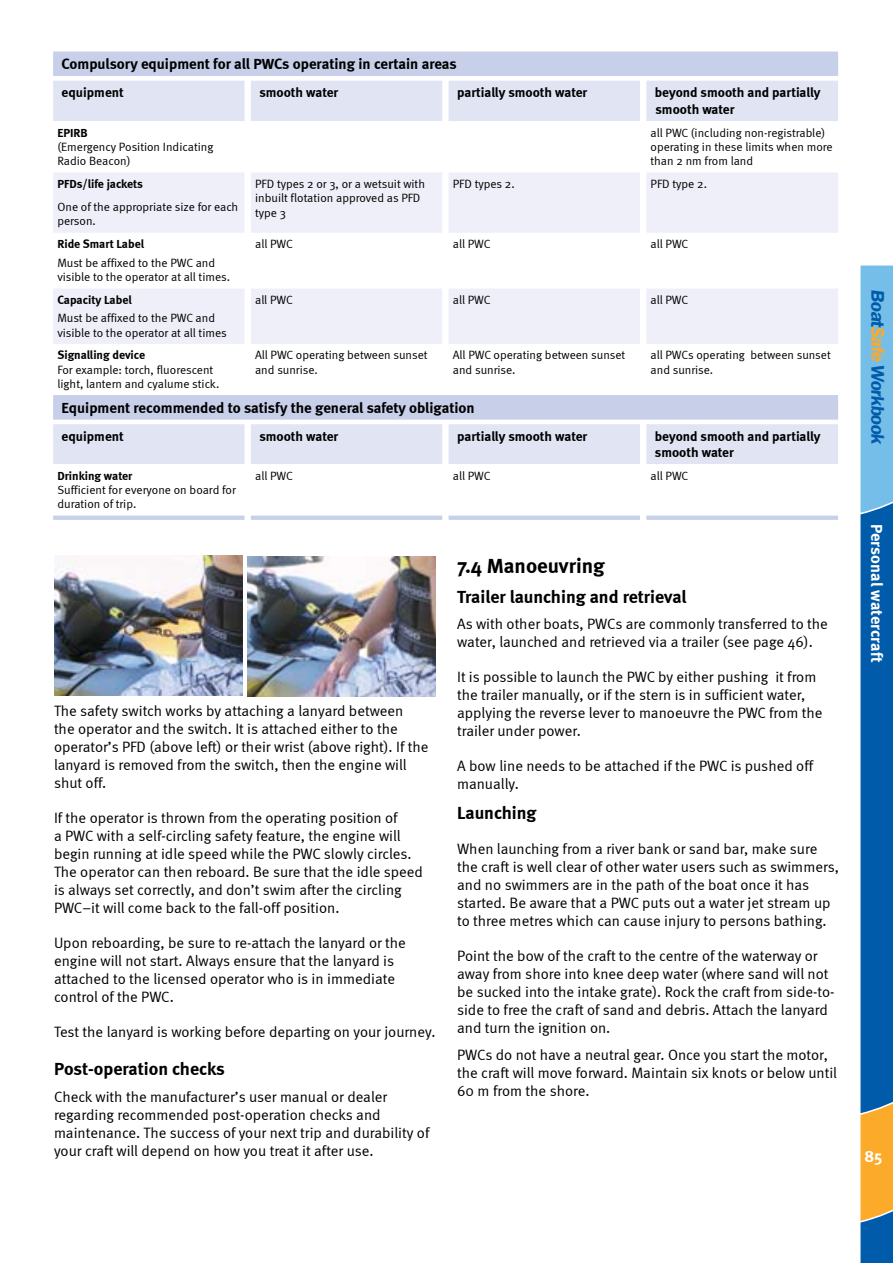
<style>
.page{position:relative;width:893px;height:1263px;background:#fff}
.page>*{position:absolute;margin:0;border:0;box-sizing:border-box;transform-origin:0 0}
.t1{font:700 21px "Meta";color:#000}
.t2{font:600 18.75px "Franklin Gothic";color:#005cab;scale:1.04 1}
.t3{font:700 18px "Meta";color:#000}
.t4{font:700 16.5px "Meta";letter-spacing:.005em;color:#fff}
.t5{font:15px/18px "Meta Normal";color:#000}
.t6{font:700 15px "Meta";color:#000}
.t7{font:700 13.5px/16.2px "Meta";color:#000}
.t8{font:12px/14.4px "Meta Normal";color:#000}
.s1{font-family:"Meta";font-weight:700}
.s2{color:#fbaa29}
</style>
<div class="page">
<svg style="left:860px;top:265px;width:33px;height:998px;background:#3b7fae"></svg>
<svg style="left:53px;top:52px;width:785px;height:468px;fill:#c7cfe9"></svg>
<svg style="left:53px;top:81px;width:785px;height:383px;fill:#e0e4f3"></svg>
<svg style="left:53px;top:121px;width:785px;height:51px"></svg>
<div style="left:53px;top:172px;width:785px;height:172px;background:#eeeff8"></div>
<svg style="left:53px;top:233px;width:785px;height:55px"></svg>
<svg style="left:53px;top:464px;width:785px;height:51px"></svg>
<img style="left:54px;top:556px;width:189px;height:139px">
<img style="left:247px;top:556px;width:189px;height:140px">
<p class="t6" style="left:62px;top:55px;width:396px">Compulsory equipment for all PWCs operating in certain areas</p>
<p class="t7" style="left:62px;top:84px;width:64px">equipment</p>
<p class="t7" style="left:259px;top:84px;width:80px">smooth water</p>
<p class="t7" style="left:457px;top:84px;width:132px">partially smooth water</p>
<p class="t7" style="left:655px;top:84px;width:167px">beyond smooth and partially smooth water</p>
<p class="t8" style="left:57px;top:125px;width:158px"><span class="s1">EPIRB<br></span>(Emergency Position Indicating<br>Radio Beacon)</p>
<p class="t8" style="left:651px;top:125px;width:184px">all PWC (including non-registrable) operating in these limits when more than 2 nm from land</p>
<p class="t8" style="left:57px;top:172px;width:182px;line-height:23px"><span class="s1">PFDs/life jackets<br></span>One of the appropriate size for each</p>
<p class="t8" style="left:57px;top:214px;width:40px">person.</p>
<p class="t8" style="left:255px;top:176px;width:171px">PFD types 2 or 3, or a wetsuit with inbuilt flotation approved as PFD type 3</p>
<p class="t8" style="left:453px;top:176px;width:63px">PFD types 2.</p>
<p class="t8" style="left:651px;top:176px;width:58px">PFD type 2.</p>
<p class="t8" style="left:57px;top:235px;width:159px;line-height:18.6px"><span class="s1">Ride Smart Label<br></span>Must be affixed to the PWC and</p>
<p class="t8" style="left:57px;top:270px;width:174px">visible to the operator at all times.</p>
<p class="t8" style="left:57px;top:290px;width:159px;line-height:18.6px"><span class="s1">Capacity Label<br></span>Must be affixed to the PWC and</p>
<p class="t8" style="left:57px;top:325px;width:171px">visible to the operator at all times</p>
<p class="t8" style="left:255px;top:237px;width:39px">all PWC</p>
<p class="t8" style="left:453px;top:237px;width:39px">all PWC</p>
<p class="t8" style="left:651px;top:237px;width:39px">all PWC</p>
<p class="t8" style="left:255px;top:292px;width:39px">all PWC</p>
<p class="t8" style="left:453px;top:292px;width:39px">all PWC</p>
<p class="t8" style="left:651px;top:292px;width:39px">all PWC</p>
<p class="t8" style="left:57px;top:348px;width:163px"><span class="s1">Signalling device<br></span>For example: torch, fluorescent light, lantern and cyalume stick.</p>
<p class="t8" style="left:255px;top:348px;width:174px">All PWC operating between sunset and sunrise.</p>
<p class="t8" style="left:453px;top:348px;width:174px">All PWC operating between sunset and sunrise.</p>
<p class="t8" style="left:651px;top:348px;width:182px">all PWCs operating between sunset and sunrise.</p>
<p class="t6" style="left:62px;top:399px;width:415px">Equipment recommended to satisfy the general safety obligation</p>
<p class="t7" style="left:62px;top:428px;width:64px">equipment</p>
<p class="t7" style="left:259px;top:428px;width:80px">smooth water</p>
<p class="t7" style="left:457px;top:428px;width:132px">partially smooth water</p>
<p class="t7" style="left:655px;top:428px;width:167px">beyond smooth and partially smooth water</p>
<p class="t8" style="left:57px;top:468px;width:180px"><span class="s1">Drinking water<br></span>Sufficient for everyone on board for duration of trip.</p>
<p class="t8" style="left:255px;top:468px;width:39px">all PWC</p>
<p class="t8" style="left:453px;top:468px;width:39px">all PWC</p>
<p class="t8" style="left:651px;top:468px;width:39px">all PWC</p>
<p class="t5" style="left:54px;top:701px;width:376px">The safety switch works by attaching a lanyard between<br>the operator and the switch. It is attached either to the operator’s PFD (above left) or their wrist (above right). If the lanyard is removed from the switch, then the engine will shut off.</p>
<p class="t5" style="left:54px;top:808px;width:371px">If the operator is thrown from the operating position of<br>a PWC with a self-circling safety feature, the engine will begin running at idle speed while the PWC slowly circles.<br>The operator can then reboard. Be sure that the idle speed is always set correctly, and don’t swim after the circling PWC–it will come back to the fall-off position.</p>
<p class="t5" style="left:54px;top:933px;width:353px">Upon reboarding, be sure to re-attach the lanyard or the engine will not start. Always ensure that the lanyard is attached to the licensed operator who is in immediate control of the PWC.</p>
<p class="t5" style="left:54px;top:1022px;width:383px">Test the lanyard is working before departing on your journey.</p>
<p class="t3" style="left:54px;top:1058px;width:172px">Post-operation checks</p>
<p class="t5" style="left:54px;top:1087px;width:377px">Check with the manufacturer’s user manual or dealer regarding recommended post-operation checks and maintenance. The success of your next trip and durability of your craft will depend on how you treat it after use.</p>
<p class="t1" style="left:457px;top:553px;width:149px">7.4 Manoeuvring</p>
<p class="t3" style="left:457px;top:586px;width:231px">Trailer launching and retrieval</p>
<p class="t5" style="left:457px;top:615px;width:372px">As with other boats, PWCs are commonly transferred to the water, launched and retrieved via a trailer (see page 46).</p>
<p class="t5" style="left:457px;top:668px;width:367px">It is possible to launch the PWC by either pushing it from the trailer manually, or if the stern is in sufficient water, applying the reverse lever to manoeuvre the PWC from the trailer under power.</p>
<p class="t5" style="left:457px;top:757px;width:357px">A bow line needs to be attached if the PWC is pushed off manually.</p>
<p class="t3" style="left:457px;top:802px;width:81px">Launching</p>
<p class="t5" style="left:457px;top:840px;width:383px">When launching from a river bank or sand bar, make sure the craft is well clear of other water users such as swimmers, and no swimmers are in the path of the boat once it has started. Be aware that a PWC puts out a water jet stream up to three metres which can cause injury to persons bathing.</p>
<p class="t5" style="left:457px;top:947px;width:379px">Point the bow of the craft to the centre of the waterway or away from shore into knee deep water (where sand will not be sucked into the intake grate). Rock the craft from side-to&shy;side to free the craft of sand and debris. Attach the lanyard and turn the ignition on.</p>
<p class="t5" style="left:457px;top:1045px;width:382px">PWCs do not have a neutral gear. Once you start the motor, the craft will move forward. Maintain six knots or below until<br>60 m from the shore.</p>
<p class="t2" style="left:889px;top:289px;width:153px;rotate:90deg">Boat<span class="s2">Safe</span> Workbook</p>
<p class="t4" style="left:887px;top:524px;width:140px;rotate:90deg">Personal watercraft</p>
<p class="t4" style="left:864px;top:1146px;width:20px">85</p>
</div>
